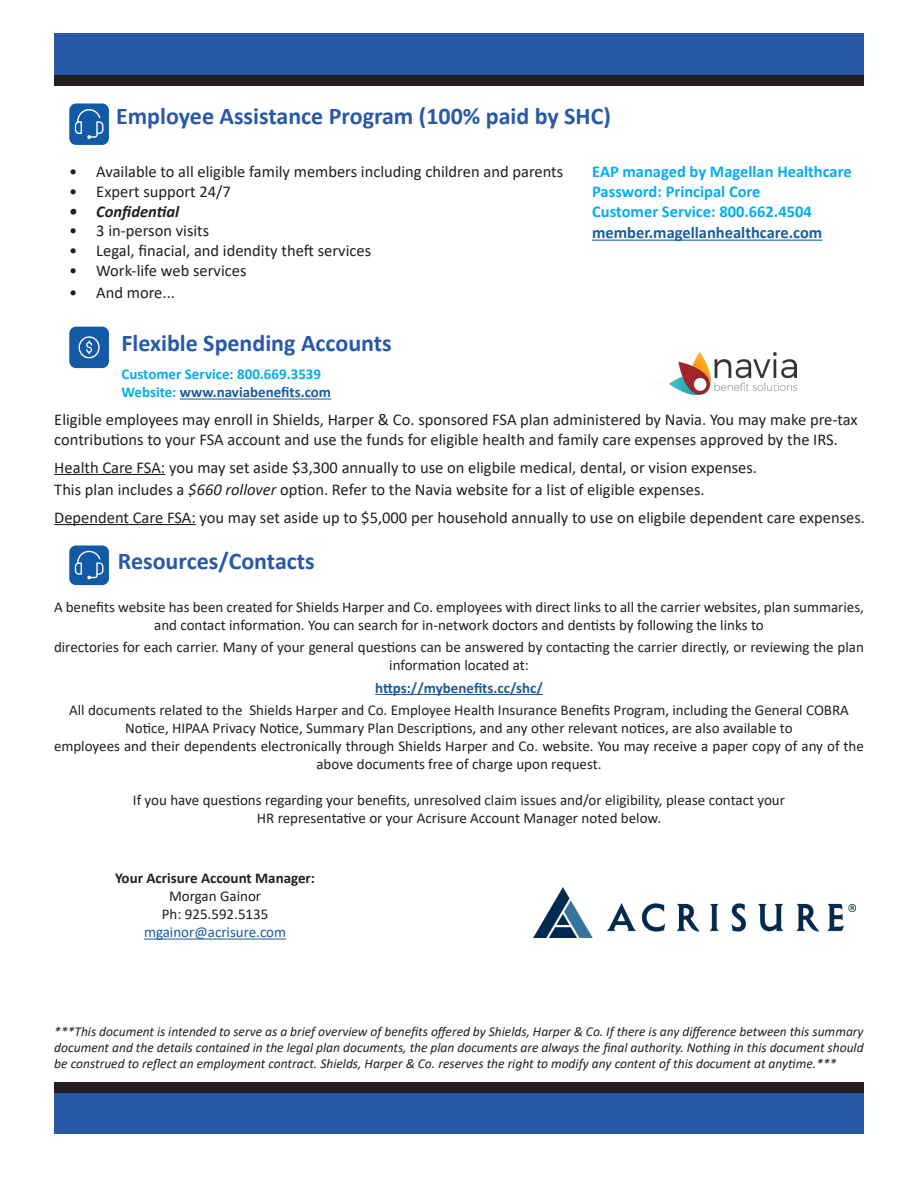
<style>
.page{position:relative;width:918px;height:1188px;background:#fff}
.page>*{position:absolute;margin:0;border:0;box-sizing:border-box;transform-origin:0 0}
.t1{font:700 24px "Calibri";color:#2859a8}
.t2{font:16.5px/19.8px "Calibri";color:#231f20}
.t3{font:700 16.5px "Calibri";color:#00aeef}
.t4{font:700 16.5px "Calibri";color:#175d9e}
.t5{font:italic 700 16.5px "Calibri";color:#231f20}
.t6{font:15px/18px "Calibri";color:#231f20;text-align:center}
.t7{font:700 15px "Calibri";color:#175d9e}
.t8{font:700 15px "Calibri";color:#00aeef}
.t9{font:700 15px "Calibri";color:#231f20}
.t10{font:15px "Calibri";color:#175d9e}
.t11{font:italic 13.5px/16.2px "Calibri";color:#231f20;text-align:justify}
.s1{color:#00aeef}
.s2{font-style:italic}
</style>
<div class="page">
<div style="left:54px;top:33px;width:810px;height:42px;background:#2859a8"></div>
<div style="left:54px;top:1093px;width:810px;height:41px;background:#2859a8"></div>
<div style="left:54px;top:75px;width:810px;height:11px;background:#231f20"></div>
<div style="left:54px;top:1082px;width:810px;height:11px;background:#231f20"></div>
<hr style="left:375px;top:694px;width:168px;height:1px;background:#175d9e">
<hr style="left:144px;top:939px;width:142px;height:1px;background:#175d9e">
<div style="left:69px;top:545px;width:40px;height:40px;background:#135aa6;border-radius:7px"></div>
<svg style="left:75px;top:551px;width:28px;height:28px"></svg>
<img style="left:534px;top:887px;width:322px;height:51px">
<div style="left:69px;top:327px;width:40px;height:41px;background:#135aa6;border-radius:7px"></div>
<svg style="left:78px;top:336px;width:22px;height:23px"></svg>
<hr style="left:54px;top:474px;width:111px;height:1px;background:#231f20">
<hr style="left:54px;top:524px;width:142px;height:1px;background:#231f20">
<img style="left:670px;top:353px;width:126px;height:41px">
<hr style="left:180px;top:399px;width:151px;height:1px;background:#175d9e">
<hr style="left:592px;top:240px;width:230px;height:1px;background:#175d9e">
<div style="left:69px;top:104px;width:40px;height:41px;background:#135aa6;border-radius:7px"></div>
<svg style="left:75px;top:109px;width:28px;height:30px"></svg>
<p class="t1" style="left:116px;top:99px;width:496px">Employee Assistance Program (100% paid by SHC)</p>
<p class="t2" style="left:69px;top:161px;width:495px">• Available to all eligible family members including children and parents</p>
<p class="t2" style="left:69px;top:181px;width:163px">• Expert support 24/7</p>
<p class="t5" style="left:69px;top:200px;width:111px">• Confidential</p>
<p class="t2" style="left:69px;top:221px;width:141px">• 3 in-person visits</p>
<p class="t2" style="left:69px;top:240px;width:303px">• Legal, finacial, and idendity theft services</p>
<p class="t2" style="left:69px;top:260px;width:179px">• Work-life web services</p>
<p class="t2" style="left:69px;top:282px;width:107px">• And more...</p>
<p class="t3" style="left:592px;top:160px;width:261px">EAP managed by Magellan Healthcare</p>
<p class="t3" style="left:592px;top:180px;width:170px">Password: Principal Core</p>
<p class="t3" style="left:592px;top:200px;width:221px">Customer Service: 800.662.4504</p>
<p class="t4" style="left:592px;top:221px;width:232px">member.magellanhealthcare.com</p>
<p class="t1" style="left:122px;top:326px;width:272px">Flexible Spending Accounts</p>
<p class="t8" style="left:122px;top:364px;width:201px">Customer Service: 800.669.3539</p>
<p class="t7" style="left:122px;top:382px;width:211px"><span class="s1">Website:</span> www.naviabenefits.com</p>
<p class="t2" style="left:54px;top:410px;width:805px">Eligible employees may enroll in Shields, Harper &amp; Co. sponsored FSA plan administered by Navia. You may make pre-tax contributions to your FSA account and use the funds for eligible health and family care expenses approved by the IRS.</p>
<p class="t2" style="left:54px;top:457px;width:704px">Health Care FSA: you may set aside $3,300 annually to use on eligbile medical, dental, or vision expenses.</p>
<p class="t2" style="left:54px;top:480px;width:652px">This plan includes a <span class="s2">$660 rollover</span> option. Refer to the Navia website for a list of eligible expenses.</p>
<p class="t2" style="left:54px;top:507px;width:812px">Dependent Care FSA: you may set aside up to $5,000 per household annually to use on eligbile dependent care expenses.</p>
<p class="t1" style="left:118px;top:544px;width:198px">Resources/Contacts</p>
<p class="t6" style="left:54px;top:597px;width:812px">A benefits website has been created for Shields Harper and Co. employees with direct links to all the carrier websites, plan summaries, and contact information. You can search for in-network doctors and dentists by following the links to</p>
<p class="t6" style="left:54px;top:638px;width:811px">directories for each carrier. Many of your general questions can be answered by contacting the carrier directly, or reviewing the plan information located at:</p>
<p class="t7" style="left:375px;top:677px;width:169px">https://mybenefits.cc/shc/</p>
<p class="t6" style="left:69px;top:701px;width:781px">All documents related to the Shields Harper and Co. Employee Health Insurance Benefits Program, including the General COBRA</p>
<p class="t6" style="left:125px;top:719px;width:669px">Notice, HIPAA Privacy Notice, Summary Plan Descriptions, and any other relevant notices, are also available to</p>
<p class="t6" style="left:54px;top:737px;width:812px">employees and their dependents electronically through Shields Harper and Co. website. You may receive a paper copy of any of the above documents free of charge upon request.</p>
<p class="t6" style="left:133px;top:791px;width:654px">If you have questions regarding your benefits, unresolved claim issues and/or eligibility, please contact your</p>
<p class="t6" style="left:257px;top:809px;width:406px">HR representative or your Acrisure Account Manager noted below.</p>
<p class="t9" style="left:115px;top:868px;width:202px">Your Acrisure Account Manager:</p>
<p class="t6" style="left:169px;top:887px;width:94px">Morgan Gainor</p>
<p class="t6" style="left:162px;top:905px;width:108px">Ph: 925.592.5135</p>
<p class="t10" style="left:144px;top:922px;width:144px">mgainor@acrisure.com</p>
<p class="t11" style="left:54px;top:1023px;width:811px">***This document is intended to serve as a brief overview of benefits offered by Shields, Harper &amp; Co. If there is any difference between this summary document and the details contained in the legal plan documents, the plan documents are always the final authority. Nothing in this document should be construed to reflect an employment contract. Shields, Harper &amp; Co. reserves the right to modify any content of this document at anytime.***</p>
</div>
